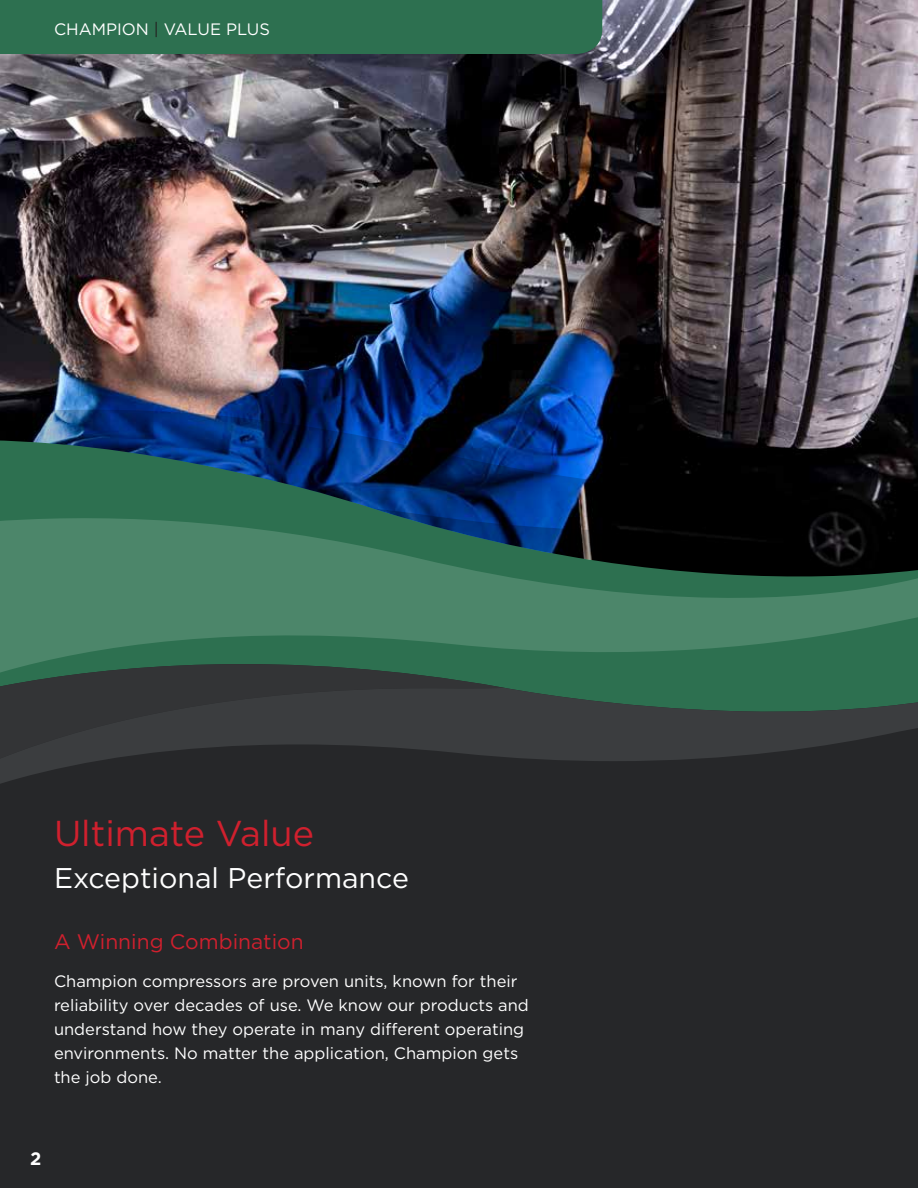
<style>
.page{position:relative;width:918px;height:1188px;background:#fff}
.page>*{position:absolute;margin:0;border:0;box-sizing:border-box;transform-origin:0 0}
.t1{font:36px "Gotham";color:#d0202e}
.t2{font:28.5px "Gotham";color:#fff}
.t3{font:21px "Gotham";color:#d0202e}
.t4{font:700 18px "Gotham";color:#fff}
.t5{font:16.5px/24px "Gotham";color:#fff}
.s1{color:#231f20}
</style>
<div class="page">
<div style="left:0;top:616px;width:918px;height:572px;background:#262729"></div>
<img style="left:0;top:0;width:918px;height:410px">
<svg style="left:0;top:410px;width:918px;height:30px;background:#162d58"></svg>
<svg style="left:0;top:440px;width:918px;height:248px;background:#113645"></svg>
<svg style="left:0;top:514px;width:918px;height:163px;background:#366a54"></svg>
<svg style="left:0;top:648px;width:505px;height:40px;fill:#2d7050"></svg>
<svg style="left:0;top:688px;width:918px;height:96px;fill:#333d3f"></svg>
<div style="left:0;top:0;width:602px;height:54px;background:#2d7050"></div>
<p class="t5" style="left:54px;top:17px;width:218px">CHAMPION <span class="s1">|</span> VALUE PLUS</p>
<h1 class="t1" style="left:54px;top:811px;width:262px">Ultimate Value</h1>
<h2 class="t2" style="left:54px;top:860px;width:356px">Exceptional Performance</h2>
<p class="t3" style="left:54px;top:928px;width:251px">A Winning Combination</p>
<p class="t5" style="left:54px;top:968px;width:476px">Champion compressors are proven units, known for their reliability over decades of use. We know our products and understand how they operate in many different operating environments. No matter the application, Champion gets the job done.</p>
<p class="t4" style="left:30px;top:1147px;width:13px">2</p>
</div>
